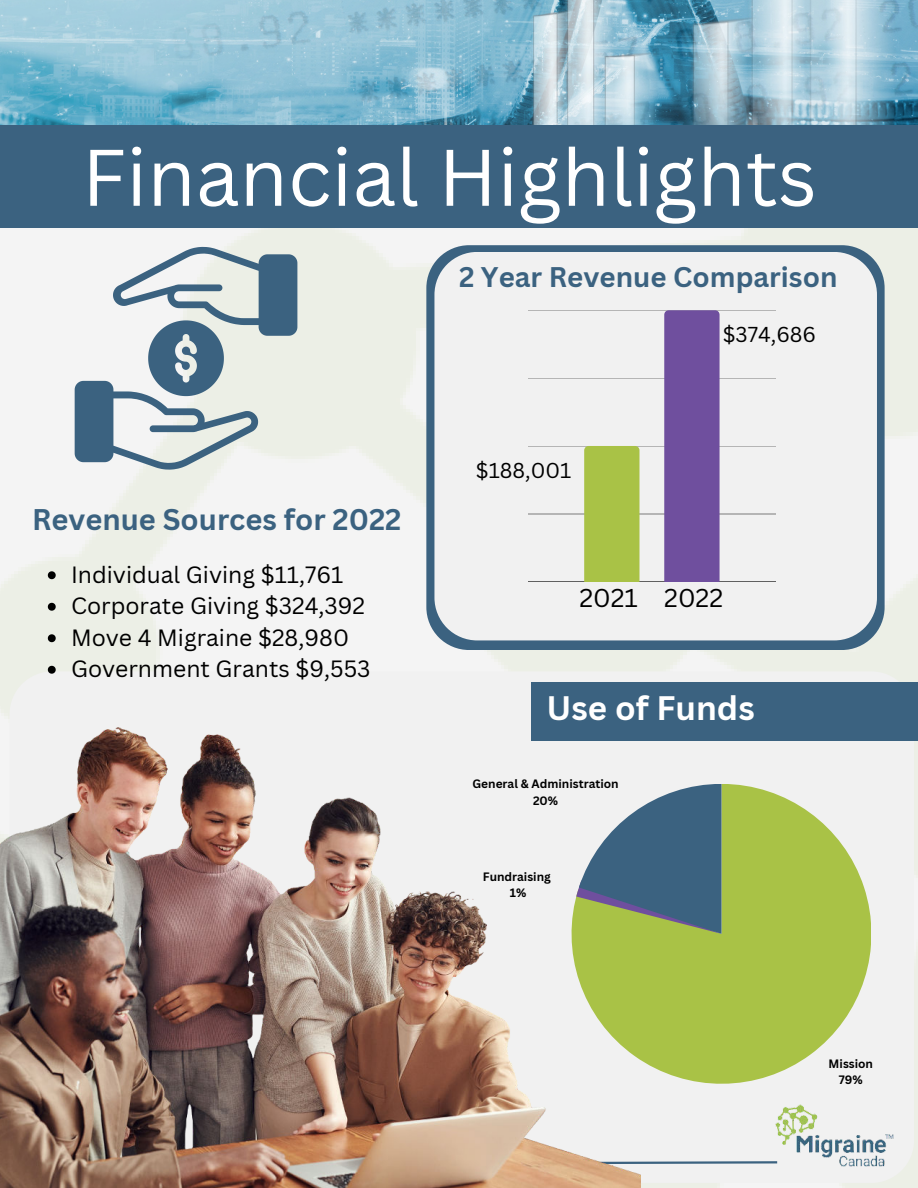
<style>
.page{position:relative;width:918px;height:1188px;background:#fff}
.page>*{position:absolute;margin:0;border:0;box-sizing:border-box;transform-origin:0 0}
.t1{font:78.3px "Canva Sans";color:#fff}
.t2{font:700 33px "Canva Sans";color:#fff}
.t3{font:700 29.1px "Canva Sans";color:#3b6280}
.t4{font:700 27.75px "Canva Sans";color:#3b6280}
.t5{font:25.05px "Canva Sans";color:#000}
.t6{font:22.95px/31.5px "Canva Sans";color:#000}
.t7{font:21px "Canva Sans";color:#000}
.t8{font:700 11.85px/16.2px "Canva Sans";color:#000;text-align:center}
</style>
<div class="page">
<img style="left:0;top:227px;width:918px;height:961px">
<img style="left:0;top:0;width:918px;height:125px">
<div style="left:0;top:125px;width:918px;height:102px;background:#3b6280"></div>
<div style="left:10px;top:671px;width:904px;height:512px;background:#f1f1f1"></div>
<div style="left:531px;top:682px;width:387px;height:59px;background:#3b6280"></div>
<svg style="left:641px;top:784px;width:230px;height:300px;fill:#a9c246"></svg>
<svg style="left:641px;top:784px;width:81px;height:150px;background:#4d6f82"></svg>
<svg style="left:426px;top:245px;width:459px;height:405px;background:#54758f"></svg>
<svg style="left:434px;top:252px;width:443px;height:388px;fill:#f1f1f1"></svg>
<img style="left:776px;top:1104px;width:129px;height:62px">
<svg style="left:641px;top:1160px;width:138px;height:7px"></svg>
<hr style="left:528px;top:311px;width:248px;height:1px;background:#000">
<hr style="left:528px;top:378px;width:248px;height:1px;background:#000">
<hr style="left:528px;top:446px;width:248px;height:1px;background:#000">
<hr style="left:528px;top:514px;width:248px;height:1px;background:#000">
<hr style="left:528px;top:582px;width:248px;height:1px;background:#000">
<svg style="left:664px;top:310px;width:56px;height:5px"></svg>
<svg style="left:584px;top:446px;width:55px;height:4px"></svg>
<img style="left:0;top:728px;width:641px;height:460px">
<svg style="left:75px;top:247px;width:222px;height:223px"></svg>
<svg style="left:48px;top:571px;width:8px;height:8px"></svg>
<svg style="left:48px;top:603px;width:8px;height:8px"></svg>
<svg style="left:48px;top:634px;width:8px;height:8px"></svg>
<svg style="left:48px;top:666px;width:8px;height:8px"></svg>
<h1 class="t1" style="left:82px;top:131px;width:737px">Financial Highlights</h1>
<p class="t4" style="left:459px;top:261px;width:380px">2 Year Revenue Comparison</p>
<p class="t3" style="left:32px;top:503px;width:371px">Revenue Sources for 2022</p>
<p class="t6" style="left:71px;top:559px;width:301px">Individual Giving $11,761<br>Corporate Giving $324,392<br>Move 4 Migraine $28,980<br>Government Grants $9,553</p>
<p class="t7" style="left:723px;top:322px;width:95px">$374,686</p>
<p class="t7" style="left:476px;top:458px;width:97px">$188,001</p>
<p class="t5" style="left:579px;top:584px;width:60px">2021</p>
<p class="t5" style="left:664px;top:584px;width:60px">2022</p>
<h2 class="t2" style="left:546px;top:688px;width:210px">Use of Funds</h2>
<p class="t8" style="left:472px;top:776px;width:148px">General &amp; Administration<br>20%</p>
<p class="t8" style="left:483px;top:869px;width:69px">Fundraising<br>1%</p>
<p class="t8" style="left:829px;top:1056px;width:46px">Mission<br>79%</p>
</div>
